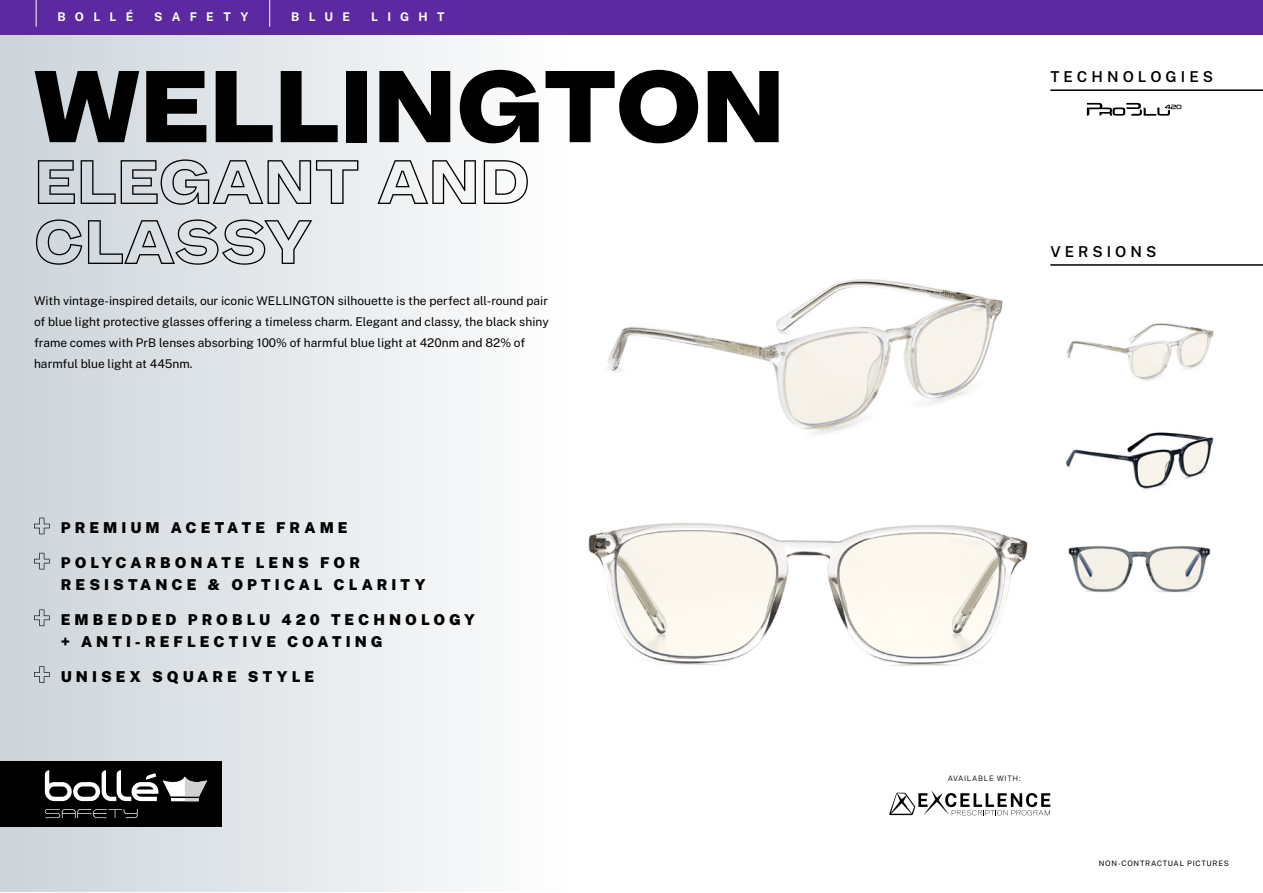
<style>
.page{position:relative;width:1263px;height:893px;background:#fff}
.page>*{position:absolute;margin:0;border:0;box-sizing:border-box;transform-origin:0 0}
.t1{font:900 97.5px "Mint Grotesk V1.1";color:#000}
.t2{font:60px/60px "Mint Grotesk Outline";color:#000}
.t3{font:900 15px/21.6px "Public Sans";letter-spacing:.27em;color:#000}
.t4{font:600 15px "Public Sans";letter-spacing:.27em;color:#000}
.t5{font:12px/21px "Public Sans";color:#000}
.t6{font:700 12px "Public Sans";letter-spacing:.77em;color:#fff}
.t7{font:7.5px "Public Sans";letter-spacing:.1em;color:#000}
.t8{font:300 7.5px "Public Sans";letter-spacing:.1em;color:#000}
</style>
<div class="page">
<div style="left:0;top:0;width:1262px;height:892px;background:linear-gradient(to right,#dae0e5,#fff)"></div>
<img style="left:578px;top:242px;width:452px;height:232px">
<img style="left:560px;top:476px;width:488px;height:231px">
<img style="left:1055px;top:310px;width:169px;height:86px">
<img style="left:1055px;top:422px;width:169px;height:75px">
<img style="left:1055px;top:528px;width:169px;height:77px">
<div style="left:0;top:0;width:1263px;height:34px;background:#5d29a1"></div>
<svg style="left:1087px;top:103px;width:94px;height:13px"></svg>
<div style="left:0;top:761px;width:222px;height:66px;background:#000"></div>
<svg style="left:45px;top:809px;width:93px;height:9px"></svg>
<svg style="left:45px;top:770px;width:162px;height:31px"></svg>
<svg style="left:34px;top:518px;width:16px;height:16px"></svg>
<svg style="left:34px;top:553px;width:16px;height:16px"></svg>
<svg style="left:34px;top:609px;width:16px;height:17px"></svg>
<svg style="left:34px;top:666px;width:16px;height:17px"></svg>
<hr style="left:1050px;top:264px;width:213px;height:2px;background:#000">
<hr style="left:1050px;top:89px;width:213px;height:2px;background:#000">
<svg style="left:36px;top:0;width:1px;height:27px"></svg>
<svg style="left:269px;top:0;width:1px;height:27px"></svg>
<svg style="left:889px;top:790px;width:161px;height:26px"></svg>
<p class="t6" style="left:58px;top:8px;width:77px">BOLLÉ</p>
<p class="t6" style="left:154px;top:8px;width:96px">SAFETY</p>
<p class="t6" style="left:291px;top:8px;width:61px">BLUE</p>
<p class="t6" style="left:371px;top:8px;width:75px">LIGHT</p>
<h1 class="t1" style="left:34px;top:46px;width:752px">WELLINGTON</h1>
<h2 class="t2" style="left:34px;top:152px;width:497px">ELEGANT AND<br>CLASSY</h2>
<p class="t5" style="left:34px;top:289px;width:516px">With vintage-inspired details, our iconic WELLINGTON silhouette is the perfect all-round pair of blue light protective glasses offering a timeless charm. Elegant and classy, the black shiny frame comes with PrB lenses absorbing 100% of harmful blue light at 420nm and 82% of harmful blue light at 445nm.</p>
<p class="t3" style="left:61px;top:516px;width:288px">PREMIUM ACETATE FRAME</p>
<p class="t3" style="left:61px;top:551px;width:366px">POLYCARBONATE LENS FOR<br>RESISTANCE &amp; OPTICAL CLARITY</p>
<p class="t3" style="left:61px;top:608px;width:416px">EMBEDDED PROBLU 420 TECHNOLOGY + ANTI-REFLECTIVE COATING</p>
<p class="t3" style="left:61px;top:665px;width:255px">UNISEX SQUARE STYLE</p>
<p class="t4" style="left:1050px;top:66px;width:164px">TECHNOLOGIES</p>
<p class="t4" style="left:1050px;top:240px;width:107px">VERSIONS</p>
<p class="t8" style="left:948px;top:773px;width:74px">AVAILABLE WITH:</p>
<p class="t7" style="left:1099px;top:858px;width:132px">NON-CONTRACTUAL PICTURES</p>
</div>
